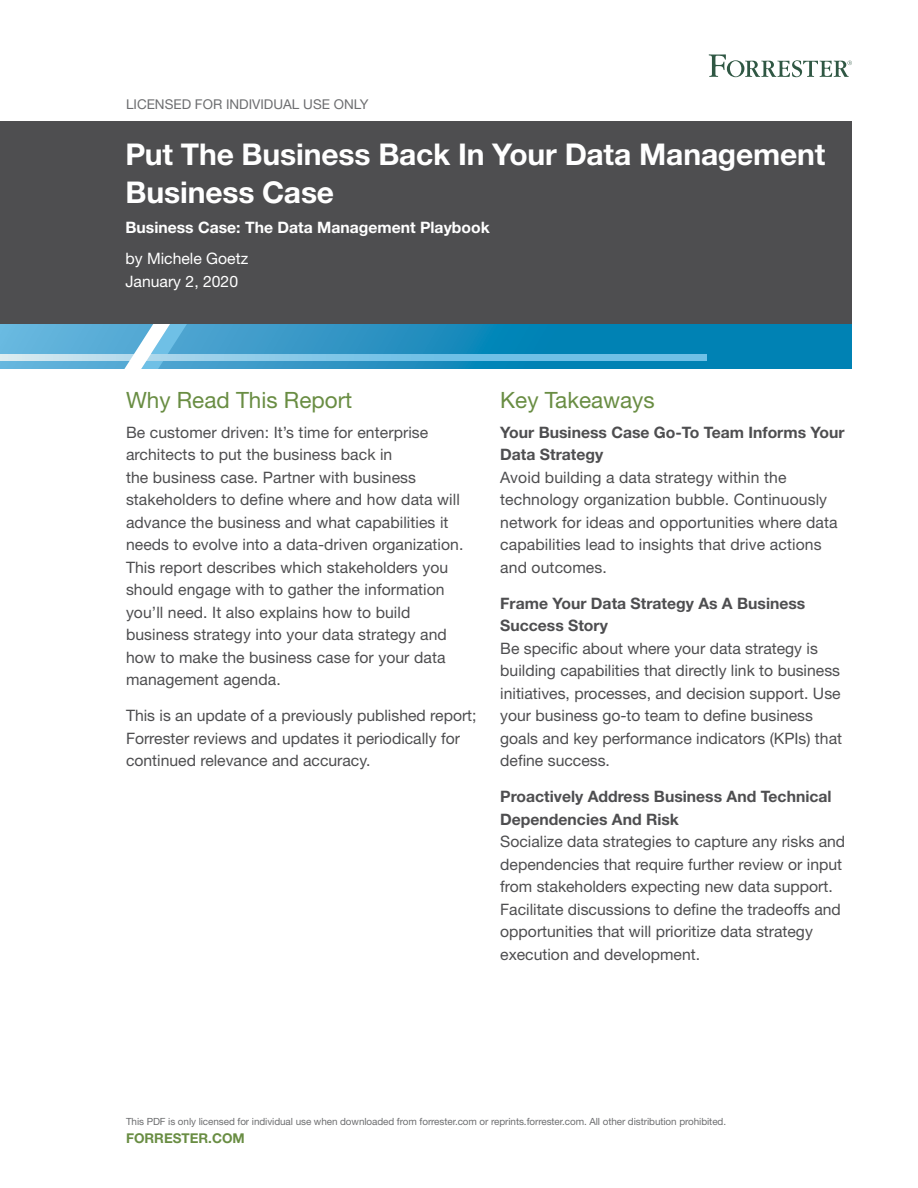
<style>
.page{position:relative;width:918px;height:1188px;background:#fff}
.page>*{position:absolute;margin:0;border:0;box-sizing:border-box;transform-origin:0 0}
.t1{font:700 30px/37.5px "Helvetica Neue LT Std";letter-spacing:-.005em;color:#fff}
.t2{font:22.5px "Helvetica Neue LT Std";color:#698d43}
.t3{font:15.75px/22.5px "Helvetica Neue LT Std";letter-spacing:.005em;color:#4e4e50}
.t4{font:700 15.75px/22.5px "Helvetica Neue LT Std";color:#4e4e50}
.t5{font:700 15.75px "Helvetica Neue LT Std";color:#fff}
.t6{font:15.75px/22.5px "Helvetica Neue LT Std";color:#fff}
.t7{font:13.5px "Helvetica Neue LT Std";color:#6d6e70}
.t8{font:700 13.5px "Helvetica Neue LT Std";color:#698d43}
.t9{font:9.9px "Helvetica Neue LT Std";letter-spacing:-.005em;color:#6d6e70}
</style>
<div class="page">
<div style="left:0;top:122px;width:852px;height:202px;background:#4e4e50"></div>
<svg style="left:0;top:324px;width:852px;height:45px;background:#2291c0"></svg>
<svg style="left:0;top:355px;width:706px;height:6px;background:#89cae8"></svg>
<svg style="left:124px;top:324px;width:63px;height:45px"></svg>
<svg style="left:709px;top:54px;width:143px;height:23px"></svg>
<p class="t7" style="left:126px;top:96px;width:244px">Licensed for individual use only</p>
<h1 class="t1" style="left:125px;top:135px;width:701px">Put The Business Back In Your Data Management<br>Business Case</h1>
<p class="t5" style="left:125px;top:218px;width:366px">Business Case: The Data Management Playbook</p>
<p class="t6" style="left:125px;top:247px;width:124px">by Michele Goetz<br>January 2, 2020</p>
<h2 class="t2" style="left:126px;top:386px;width:228px">Why Read This Report</h2>
<p class="t3" style="left:126px;top:421px;width:339px">Be customer driven: It’s time for enterprise architects to put the business back in<br>the business case. Partner with business stakeholders to define where and how data will advance the business and what capabilities it needs to evolve into a data-driven organization.<br>This report describes which stakeholders you should engage with to gather the information you’ll need. It also explains how to build business strategy into your data strategy and how to make the business case for your data management agenda.</p>
<p class="t3" style="left:126px;top:704px;width:352px">This is an update of a previously published report;<br>Forrester reviews and updates it periodically for continued relevance and accuracy.</p>
<h2 class="t2" style="left:500px;top:386px;width:156px">Key Takeaways</h2>
<p class="t4" style="left:500px;top:420px;width:346px">Your Business Case Go-To Team Informs Your<br>Data Strategy</p>
<p class="t3" style="left:500px;top:466px;width:339px">Avoid building a data strategy within the technology organization bubble. Continuously network for ideas and opportunities where data capabilities lead to insights that drive actions and outcomes.</p>
<p class="t4" style="left:500px;top:591px;width:307px">Frame Your Data Strategy As A Business<br>Success Story</p>
<p class="t3" style="left:500px;top:637px;width:343px">Be specific about where your data strategy is building capabilities that directly link to business initiatives, processes, and decision support. Use your business go-to team to define business goals and key performance indicators (KPI s) that define success.</p>
<p class="t4" style="left:500px;top:785px;width:333px">Proactively Address Business And Technical<br>Dependencies And Risk</p>
<p class="t3" style="left:500px;top:830px;width:347px">Socialize data strategies to capture any risks and dependencies that require further review or input from stakeholders expecting new data support.<br>Facilitate discussions to define the tradeoffs and opportunities that will prioritize data strategy execution and development.</p>
<p class="t9" style="left:126px;top:1115px;width:602px">This PDF is only licensed for individual use when downloaded from forrester.com or reprints.forrester.com. All other distribution prohibited.</p>
<p class="t8" style="left:126px;top:1130px;width:118px">forrester.com</p>
</div>
